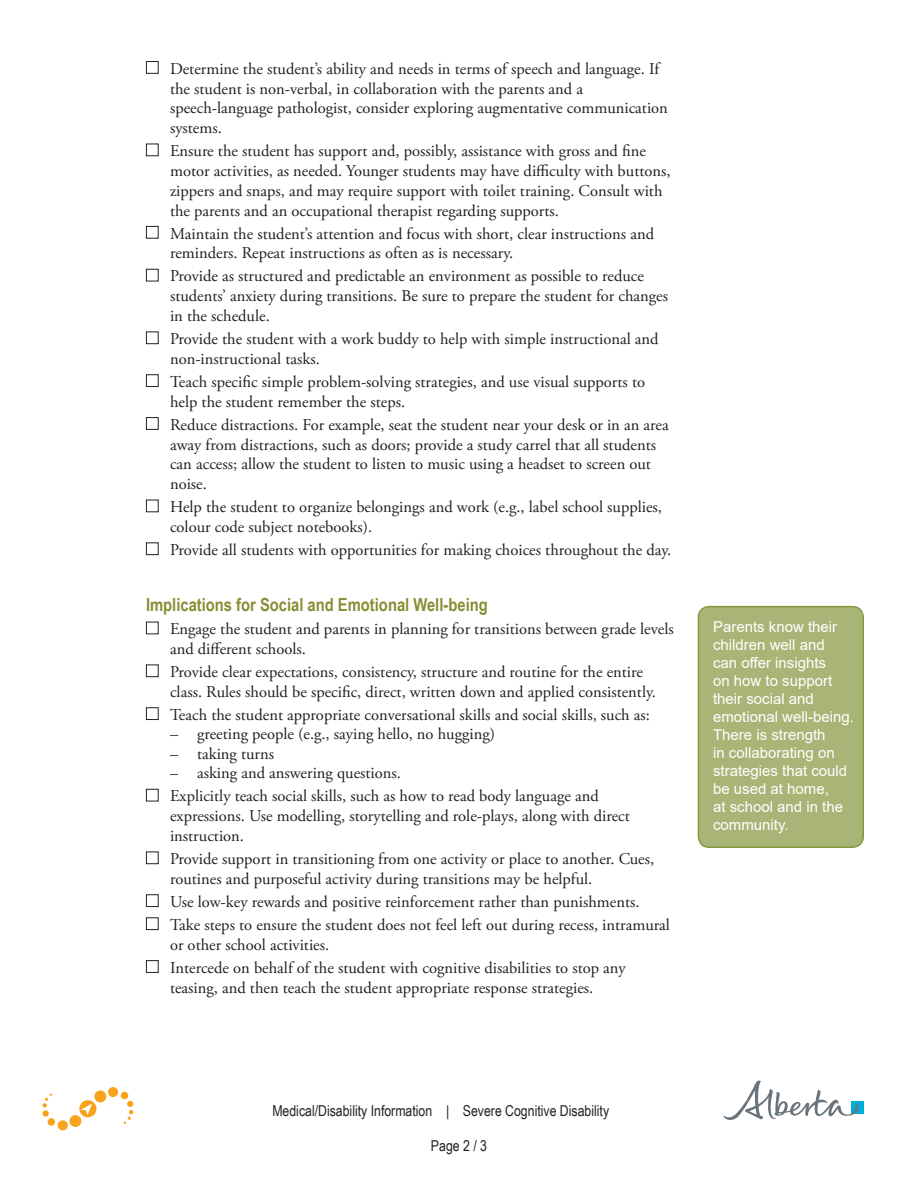
<style>
.page{position:relative;width:918px;height:1188px;background:#fff}
.page>*{position:absolute;margin:0;border:0;box-sizing:border-box;transform-origin:0 0}
.t1{font:700 18px "Arial Narrow";color:#878e34}
.t2{font:16.5px/19.8px "Adobe Garamond Pro";color:#231f20}
.t3{font:15px/18px "Arial";color:#fff}
.t4{font:15px "Arial Narrow";color:#231f20}
</style>
<div class="page">
<div style="left:79px;top:1100px;width:17px;height:17px;background:#f9a21c;border-radius:50%"></div>
<div style="left:70px;top:1115px;width:11px;height:12px;background:#f9a21c;border-radius:50%"></div>
<div style="left:58px;top:1120px;width:10px;height:10px;background:#f9a21c;border-radius:50%"></div>
<div style="left:48px;top:1118px;width:7px;height:8px;background:#f9a21c;border-radius:50%"></div>
<div style="left:43px;top:1110px;width:6px;height:7px;background:#f9a21c;border-radius:50%"></div>
<svg style="left:42px;top:1094px;width:10px;height:14px"></svg>
<div style="left:94px;top:1090px;width:12px;height:12px;background:#f9a21c;border-radius:50%"></div>
<div style="left:108px;top:1087px;width:10px;height:10px;background:#f9a21c;border-radius:50%"></div>
<div style="left:121px;top:1092px;width:7px;height:7px;background:#f9a21c;border-radius:50%"></div>
<svg style="left:124px;top:1101px;width:9px;height:23px"></svg>
<svg style="left:81px;top:1103px;width:11px;height:12px"></svg>
<div style="left:146px;top:61px;width:13px;height:13px;border:1px solid #231f20"></div>
<div style="left:146px;top:144px;width:13px;height:12px;border:1px solid #231f20"></div>
<div style="left:146px;top:226px;width:13px;height:13px;border:1px solid #231f20"></div>
<div style="left:146px;top:269px;width:13px;height:12px;border:1px solid #231f20"></div>
<div style="left:146px;top:332px;width:13px;height:12px;border:1px solid #231f20"></div>
<div style="left:146px;top:374px;width:13px;height:13px;border:1px solid #231f20"></div>
<div style="left:146px;top:417px;width:13px;height:13px;border:1px solid #231f20"></div>
<div style="left:146px;top:500px;width:13px;height:12px;border:1px solid #231f20"></div>
<div style="left:146px;top:542px;width:13px;height:13px;border:1px solid #231f20"></div>
<div style="left:146px;top:622px;width:13px;height:12px;border:1px solid #231f20"></div>
<div style="left:146px;top:665px;width:13px;height:12px;border:1px solid #231f20"></div>
<div style="left:146px;top:707px;width:13px;height:13px;border:1px solid #231f20"></div>
<div style="left:146px;top:789px;width:13px;height:12px;border:1px solid #231f20"></div>
<div style="left:146px;top:852px;width:13px;height:12px;border:1px solid #231f20"></div>
<div style="left:146px;top:894px;width:13px;height:13px;border:1px solid #231f20"></div>
<div style="left:146px;top:917px;width:13px;height:13px;border:1px solid #231f20"></div>
<div style="left:146px;top:960px;width:13px;height:13px;border:1px solid #231f20"></div>
<div style="left:698px;top:607px;width:165px;height:240px;background:#a9b577;border-radius:11px"></div>
<div style="left:698px;top:606px;width:166px;height:242px;border:2px solid #829a3e;border-radius:11px"></div>
<div style="left:851px;top:1101px;width:13px;height:12px;background:#00aedc"></div>
<svg style="left:723px;top:1081px;width:136px;height:39px"></svg>
<p class="t2" style="left:170px;top:59px;width:499px">Determine the student’s ability and needs in terms of speech and language. If the student is non-verbal, in collaboration with the parents and a speech-language pathologist, consider exploring augmentative communication systems.</p>
<p class="t2" style="left:170px;top:142px;width:502px">Ensure the student has support and, possibly, assistance with gross and fine motor activities, as needed. Younger students may have difficulty with buttons, zippers and snaps, and may require support with toilet training. Consult with the parents and an occupational therapist regarding supports.</p>
<p class="t2" style="left:170px;top:224px;width:486px">Maintain the student’s attention and focus with short, clear instructions and reminders. Repeat instructions as often as is necessary.</p>
<p class="t2" style="left:170px;top:267px;width:500px">Provide as structured and predictable an environment as possible to reduce students’ anxiety during transitions. Be sure to prepare the student for changes in the schedule.</p>
<p class="t2" style="left:170px;top:330px;width:490px">Provide the student with a work buddy to help with simple instructional and non-instructional tasks.</p>
<p class="t2" style="left:170px;top:372px;width:477px">Teach specific simple problem-solving strategies, and use visual supports to help the student remember the steps.</p>
<p class="t2" style="left:170px;top:415px;width:500px">Reduce distractions. For example, seat the student near your desk or in an area away from distractions, such as doors; provide a study carrel that all students can access; allow the student to listen to music using a headset to screen out noise.</p>
<p class="t2" style="left:170px;top:498px;width:494px">Help the student to organize belongings and work (e.g., label school supplies, colour code subject notebooks).</p>
<p class="t2" style="left:170px;top:540px;width:503px">Provide all students with opportunities for making choices throughout the day.</p>
<p class="t1" style="left:146px;top:591px;width:343px">Implications for Social and Emotional Well-being</p>
<p class="t2" style="left:170px;top:620px;width:505px">Engage the student and parents in planning for transitions between grade levels and different schools.</p>
<p class="t2" style="left:170px;top:663px;width:488px">Provide clear expectations, consistency, structure and routine for the entire class. Rules should be specific, direct, written down and applied consistently.</p>
<p class="t2" style="left:170px;top:705px;width:482px">Teach the student appropriate conversational skills and social skills, such as:</p>
<p class="t2" style="left:170px;top:725px;width:326px">– greeting people (e.g., saying hello, no hugging)</p>
<p class="t2" style="left:170px;top:744px;width:106px">– taking turns</p>
<p class="t2" style="left:170px;top:764px;width:232px">– asking and answering questions.</p>
<p class="t2" style="left:170px;top:787px;width:461px">Explicitly teach social skills, such as how to read body language and expressions. Use modelling, storytelling and role-plays, along with direct instruction.</p>
<p class="t2" style="left:170px;top:850px;width:486px">Provide support in transitioning from one activity or place to another. Cues, routines and purposeful activity during transitions may be helpful.</p>
<p class="t2" style="left:170px;top:892px;width:471px">Use low-key rewards and positive reinforcement rather than punishments.</p>
<p class="t2" style="left:170px;top:915px;width:502px">Take steps to ensure the student does not feel left out during recess, intramural or other school activities.</p>
<p class="t2" style="left:170px;top:958px;width:457px">Intercede on behalf of the student with cognitive disabilities to stop any teasing, and then teach the student appropriate response strategies.</p>
<p class="t3" style="left:713px;top:618px;width:142px">Parents know their children well and<br>can offer insights<br>on how to support their social and emotional well-being.<br>There is strength<br>in collaborating on strategies that could be used at home,<br>at school and in the community.</p>
<p class="t4" style="left:272px;top:1099px;width:338px">Medical/Disability Information | Severe Cognitive Disability</p>
<p class="t4" style="left:431px;top:1135px;width:58px">Page 2 / 3</p>
</div>
